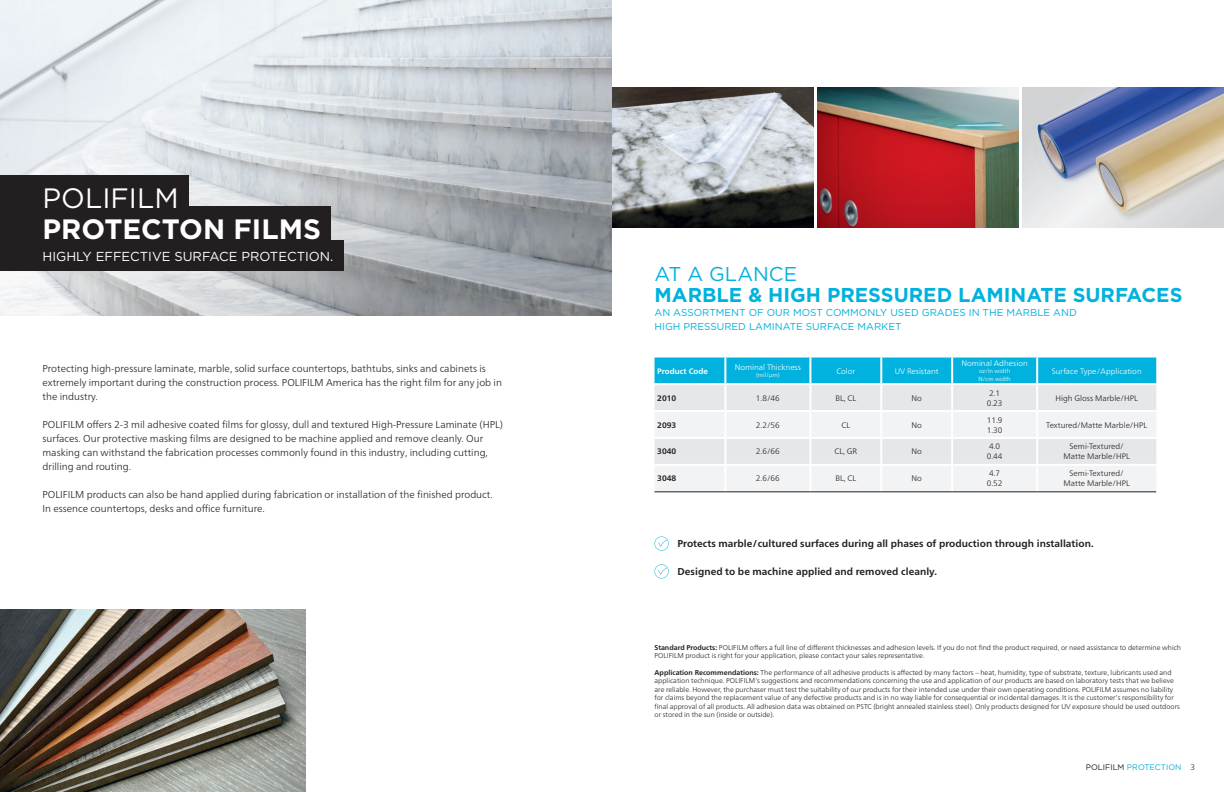
<style>
.page{position:relative;width:1224px;height:792px;background:#fff}
.page>*{position:absolute;margin:0;border:0;box-sizing:border-box;transform-origin:0 0}
.t1{font:700 28px "Gotham";color:#fff}
.t2{font:28px "Gotham";color:#fff}
.t3{font:700 20px "Gotham";color:#00b2dd}
.t4{font:20px "Gotham";color:#00b2dd}
.t5{font:13px "Gotham";color:#fff}
.t6{font:300 10px/14px "Frutiger Neue LT Pro";color:#231f20}
.t7{font:700 10px "Frutiger Neue LT Pro";letter-spacing:.005em;color:#231f20}
.t8{font:10px/14px "Gotham";color:#00b2dd}
.t9{font:300 8px/10px "Frutiger Neue LT Pro";color:#231f20}
.t10{font:300 8px "Frutiger Neue LT Pro";color:#fff}
.t11{font:8px "Gotham";color:#00b2dd}
.t12{font:700 8px "Frutiger Neue LT Pro";color:#231f20}
.t13{font:700 8px "Frutiger Neue LT Pro";color:#fff}
.t14{font:300 7px/8.4px "Frutiger Neue LT Pro";color:#231f20}
.t15{font:300 6px/8px "Frutiger Neue LT Pro";color:#fff}
.s1{font-weight:700}
.s2{color:#231f20}
.s3{font-family:"Frutiger Neue LT Pro";font-weight:300;color:#231f20}
</style>
<div class="page">
<img style="left:0;top:0;width:612px;height:316px">
<img style="left:612px;top:88px;width:201px;height:140px">
<img style="left:817px;top:88px;width:202px;height:140px">
<img style="left:1023px;top:88px;width:201px;height:140px">
<img style="left:0;top:610px;width:306px;height:182px">
<div style="left:655px;top:358px;width:501px;height:25px;background:#00b2dd"></div>
<div style="left:655px;top:385px;width:501px;height:25px;background:#e6e7e9"></div>
<svg style="left:655px;top:412px;width:501px;height:79px;fill:#f2f3f4"></svg>
<hr style="left:724px;top:358px;width:2px;height:25px;background:#fff">
<hr style="left:809px;top:358px;width:2px;height:25px;background:#fff">
<hr style="left:880px;top:358px;width:2px;height:25px;background:#fff">
<hr style="left:951px;top:358px;width:2px;height:25px;background:#fff">
<hr style="left:724px;top:385px;width:2px;height:25px;background:#fff">
<hr style="left:809px;top:385px;width:2px;height:25px;background:#fff">
<hr style="left:880px;top:385px;width:2px;height:25px;background:#fff">
<hr style="left:951px;top:385px;width:2px;height:25px;background:#fff">
<hr style="left:724px;top:412px;width:2px;height:25px;background:#fff">
<hr style="left:809px;top:412px;width:2px;height:25px;background:#fff">
<hr style="left:880px;top:412px;width:2px;height:25px;background:#fff">
<hr style="left:951px;top:412px;width:2px;height:25px;background:#fff">
<hr style="left:724px;top:439px;width:2px;height:25px;background:#fff">
<hr style="left:809px;top:439px;width:2px;height:25px;background:#fff">
<hr style="left:880px;top:439px;width:2px;height:25px;background:#fff">
<hr style="left:951px;top:439px;width:2px;height:25px;background:#fff">
<hr style="left:724px;top:466px;width:2px;height:25px;background:#fff">
<hr style="left:809px;top:466px;width:2px;height:25px;background:#fff">
<hr style="left:880px;top:466px;width:2px;height:25px;background:#fff">
<hr style="left:951px;top:466px;width:2px;height:25px;background:#fff">
<hr style="left:725px;top:437px;width:85px;height:2px;background:#fff">
<hr style="left:810px;top:437px;width:71px;height:2px;background:#fff">
<hr style="left:881px;top:437px;width:71px;height:2px;background:#fff">
<hr style="left:952px;top:437px;width:85px;height:2px;background:#fff">
<hr style="left:1037px;top:437px;width:119px;height:2px;background:#fff">
<hr style="left:725px;top:464px;width:85px;height:2px;background:#fff">
<hr style="left:810px;top:464px;width:71px;height:2px;background:#fff">
<hr style="left:881px;top:464px;width:71px;height:2px;background:#fff">
<hr style="left:952px;top:464px;width:85px;height:2px;background:#fff">
<hr style="left:1037px;top:464px;width:119px;height:2px;background:#fff">
<hr style="left:655px;top:437px;width:70px;height:2px;background:#fff">
<hr style="left:655px;top:464px;width:70px;height:2px;background:#fff">
<hr style="left:1036px;top:358px;width:2px;height:25px;background:#fff">
<hr style="left:1036px;top:385px;width:2px;height:25px;background:#fff">
<hr style="left:1036px;top:412px;width:2px;height:25px;background:#fff">
<hr style="left:1036px;top:439px;width:2px;height:25px;background:#fff">
<hr style="left:1036px;top:466px;width:2px;height:25px;background:#fff">
<hr style="left:655px;top:491px;width:70px;height:1px;background:#231f20">
<hr style="left:725px;top:491px;width:85px;height:1px;background:#231f20">
<hr style="left:810px;top:491px;width:71px;height:1px;background:#231f20">
<hr style="left:881px;top:491px;width:71px;height:1px;background:#231f20">
<hr style="left:952px;top:491px;width:85px;height:1px;background:#231f20">
<hr style="left:1037px;top:491px;width:119px;height:1px;background:#231f20">
<svg style="left:655px;top:536px;width:14px;height:15px"></svg>
<svg style="left:655px;top:564px;width:14px;height:14px"></svg>
<div style="left:0;top:207px;width:331px;height:42px;background:#231f20"></div>
<div style="left:0;top:241px;width:343px;height:30px;background:#231f20"></div>
<div style="left:0;top:176px;width:189px;height:42px;background:#231f20"></div>
<h1 class="t2" style="left:43px;top:180px;width:138px">POLIFILM</h1>
<h1 class="t1" style="left:43px;top:211px;width:280px">PROTECTON FILMS</h1>
<h3 class="t5" style="left:43px;top:248px;width:292px">HIGHLY EFFECTIVE SURFACE PROTECTION.</h3>
<h3 class="t6" style="left:43px;top:361px;width:461px">Protecting high-pressure laminate, marble, solid surface countertops, bathtubs, sinks and cabinets is extremely important during the construction process. POLIFILM America has the right film for any job in the industry.</h3>
<p class="t6" style="left:43px;top:417px;width:462px">POLIFILM offers 2-3 mil adhesive coated films for glossy, dull and textured High-Pressure Laminate (HPL) surfaces. Our protective masking films are designed to be machine applied and remove cleanly. Our masking can withstand the fabrication processes commonly found in this industry, including cutting, drilling and routing.</p>
<h3 class="t6" style="left:43px;top:487px;width:452px">POLIFILM products can also be hand applied during fabrication or installation of the finished product.<br>In essence countertops, desks and office furniture.</h3>
<h2 class="t4" style="left:655px;top:261px;width:144px">AT A GLANCE</h2>
<h2 class="t3" style="left:655px;top:281px;width:529px">MARBLE &amp; HIGH PRESSURED LAMINATE SURFACES</h2>
<h3 class="t8" style="left:655px;top:305px;width:424px">AN ASSORTMENT OF OUR MOST COMMONLY USED GRADES IN THE MARBLE AND<br>HIGH PRESSURED LAMINATE SURFACE MARKET</h3>
<p class="t13" style="left:657px;top:366px;width:52px">Product Code</p>
<p class="t10" style="left:735px;top:363px;width:68px">Nominal Thickness</p>
<p class="t15" style="left:756px;top:371px;width:25px">(mil/µm)</p>
<p class="t10" style="left:836px;top:366px;width:20px">Color</p>
<p class="t10" style="left:895px;top:366px;width:45px">UV Resistant</p>
<p class="t10" style="left:962px;top:359px;width:68px">Nominal Adhesion</p>
<p class="t15" style="left:979px;top:367px;width:34px">oz/in width<br>N/cm width</p>
<p class="t10" style="left:1052px;top:366px;width:92px">Surface Type/Application</p>
<p class="t12" style="left:657px;top:393px;width:21px">2010</p>
<p class="t9" style="left:756px;top:393px;width:25px">1.8/46</p>
<p class="t9" style="left:835px;top:393px;width:22px">BL, CL</p>
<p class="t9" style="left:911px;top:393px;width:12px">No</p>
<p class="t9" style="left:987px;top:388px;width:17px">2.1<br>0.23</p>
<p class="t9" style="left:1055px;top:393px;width:84px">High Gloss Marble/HPL</p>
<p class="t12" style="left:657px;top:420px;width:21px">2093</p>
<p class="t9" style="left:756px;top:420px;width:25px">2.2/56</p>
<p class="t9" style="left:841px;top:420px;width:10px">CL</p>
<p class="t9" style="left:911px;top:420px;width:12px">No</p>
<p class="t9" style="left:987px;top:415px;width:17px">11.9<br>1.30</p>
<p class="t9" style="left:1046px;top:420px;width:103px">Textured/Matte Marble/HPL</p>
<p class="t12" style="left:657px;top:447px;width:21px">3040</p>
<p class="t9" style="left:756px;top:447px;width:25px">2.6/66</p>
<p class="t9" style="left:834px;top:447px;width:24px">CL, GR</p>
<p class="t9" style="left:911px;top:447px;width:12px">No</p>
<p class="t9" style="left:987px;top:442px;width:17px">4.0<br>0.44</p>
<p class="t9" style="left:1064px;top:442px;width:68px;text-align:center">Semi-Textured/<br>Matte Marble/HPL</p>
<p class="t12" style="left:657px;top:474px;width:21px">3048</p>
<p class="t9" style="left:756px;top:474px;width:25px">2.6/66</p>
<p class="t9" style="left:835px;top:474px;width:22px">BL, CL</p>
<p class="t9" style="left:911px;top:474px;width:12px">No</p>
<p class="t9" style="left:987px;top:469px;width:17px">4.7<br>0.52</p>
<p class="t9" style="left:1064px;top:469px;width:68px;text-align:center">Semi-Textured/<br>Matte Marble/HPL</p>
<h3 class="t7" style="left:677px;top:537px;width:418px">Protects marble/cultured surfaces during all phases of production through installation.</h3>
<h3 class="t7" style="left:677px;top:565px;width:261px">Designed to be machine applied and removed cleanly.</h3>
<p class="t14" style="left:655px;top:643px;width:528px"><span class="s1">Standard Products:</span> POLIFILM offers a full line of different thicknesses and adhesion levels. If you do not find the product required, or need assistance to determine which<br>POLIFILM product is right for your application, please contact your sales representative.</p>
<p class="t14" style="left:655px;top:668px;width:527px"><span class="s1">Application Recommendations:</span> The performance of all adhesive products is affected by many factors – heat, humidity, type of substrate, texture, lubricants used and application technique. POLIFILM’s suggestions and recommendations concerning the use and application of our products are based on laboratory tests that we believe are reliable. However, the purchaser must test the suitability of our products for their intended use under their own operating conditions. POLIFILM assumes no liability for claims beyond the replacement value of any defective products and is in no way liable for consequential or incidental damages. It is the customer‘s responsibility for final approval of all products. All adhesion data was obtained on PSTC (bright annealed stainless steel). Only products designed for UV exposure should be used outdoors or stored in the sun (inside or outside).</p>
<p class="t11" style="left:1086px;top:762px;width:111px"><span class="s2">POLIFILM</span> PROTECTION <span class="s3">3</span></p>
</div>
